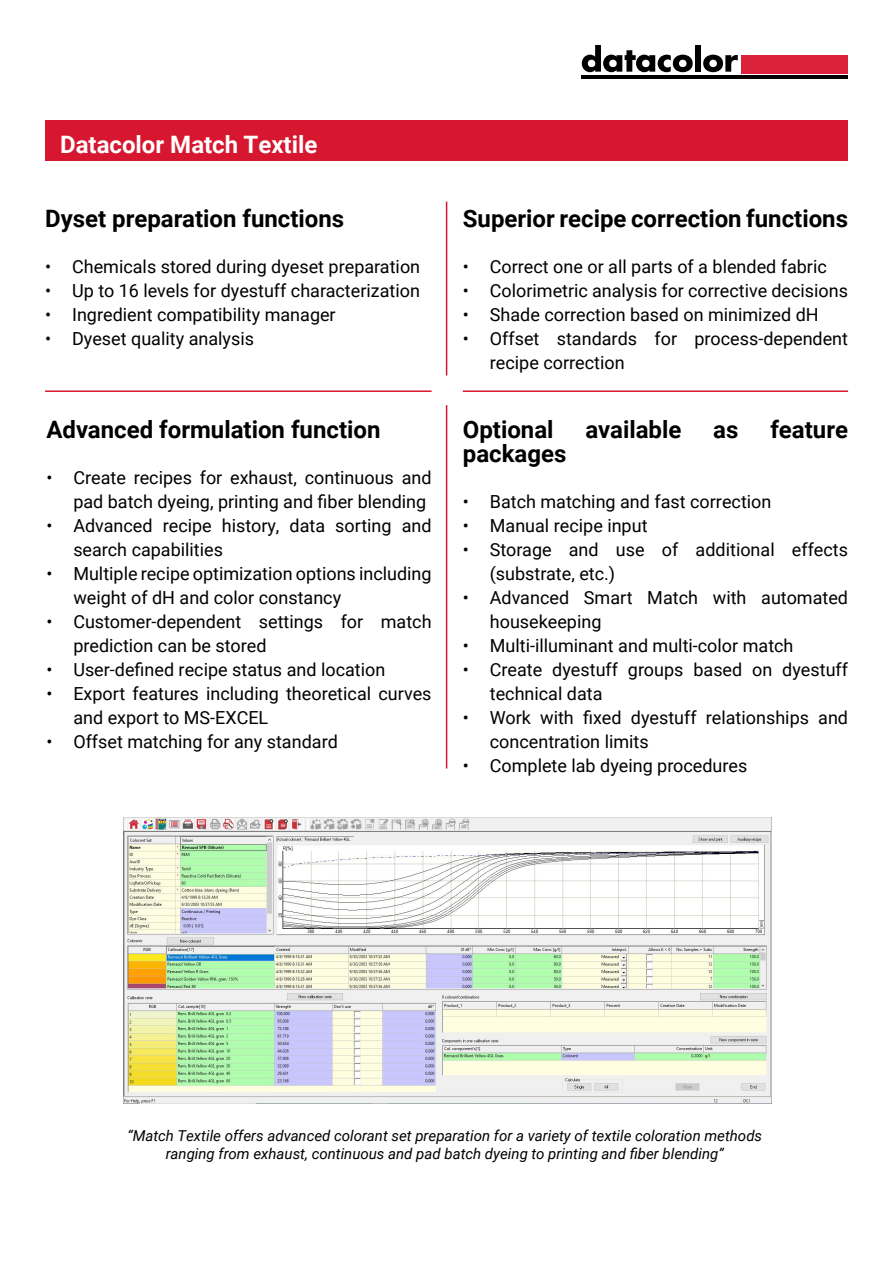
<style>
.page{position:relative;width:893px;height:1263px;background:#fff}
.page>*{position:absolute;margin:0;border:0;box-sizing:border-box;transform-origin:0 0}
.t1{font:700 24px "Roboto";color:#000}
.t2{font:700 24px "Roboto";color:#fff}
.t3{font:18px/24px "Roboto";color:#000}
.t4{font:italic 15px/18px "Roboto";color:#000;text-align:center}
</style>
<div class="page">
<svg style="left:582px;top:45px;width:111px;height:27px"></svg>
<div style="left:695px;top:45px;width:6px;height:27px;background:#000001"></div>
<svg style="left:703px;top:55px;width:35px;height:17px"></svg>
<div style="left:741px;top:55px;width:107px;height:18px;background:#dc223b"></div>
<hr style="left:581px;top:76px;width:267px;height:3px;background:#000001">
<div style="left:45px;top:120px;width:803px;height:41px;background:#d7172f"></div>
<hr style="left:446px;top:202px;width:1px;height:173px;background:#d7172f">
<hr style="left:446px;top:405px;width:1px;height:363px;background:#d7172f">
<hr style="left:45px;top:390px;width:387px;height:2px;background:#d7172f">
<hr style="left:463px;top:390px;width:385px;height:2px;background:#d7172f">
<img style="left:124px;top:817px;width:648px;height:286px">
<p class="t2" style="left:60px;top:128px;width:259px">Datacolor Match Textile</p>
<p class="t1" style="left:45px;top:201px;width:301px">Dyset preparation functions</p>
<p class="t3" style="left:45px;top:254px;width:377px">• Chemicals stored during dyeset preparation</p>
<p class="t3" style="left:45px;top:278px;width:376px">• Up to 16 levels for dyestuff characterization</p>
<p class="t3" style="left:45px;top:302px;width:292px">• Ingredient compatibility manager</p>
<p class="t3" style="left:45px;top:326px;width:210px">• Dyeset quality analysis</p>
<p class="t1" style="left:46px;top:412px;width:336px">Advanced formulation function</p>
<p class="t3" style="left:46px;top:465px;width:387px;text-align:right">• Create recipes for exhaust, continuous and pad batch dyeing, printing and fiber blending</p>
<p class="t3" style="left:73px;top:513px;width:360px;text-indent:-27px">• Advanced recipe history, data sorting and search capabilities</p>
<p class="t3" style="left:73px;top:561px;width:360px;text-indent:-27px">• Multiple recipe optimization options including weight of dH and color constancy</p>
<p class="t3" style="left:73px;top:609px;width:360px;text-indent:-27px">• Customer-dependent settings for match prediction can be stored</p>
<p class="t3" style="left:46px;top:657px;width:340px">• User-defined recipe status and location</p>
<p class="t3" style="left:73px;top:681px;width:360px;text-indent:-27px">• Export features including theoretical curves and export to MS-EXCEL</p>
<p class="t3" style="left:46px;top:729px;width:293px">• Offset matching for any standard</p>
<p class="t1" style="left:463px;top:201px;width:387px">Superior recipe correction functions</p>
<p class="t3" style="left:463px;top:254px;width:365px">• Correct one or all parts of a blended fabric</p>
<p class="t3" style="left:463px;top:278px;width:387px">• Colorimetric analysis for corrective decisions</p>
<p class="t3" style="left:463px;top:302px;width:357px">• Shade correction based on minimized dH</p>
<p class="t3" style="left:490px;top:326px;width:360px;text-indent:-27px">• Offset standards for process-dependent recipe correction</p>
<p class="t1" style="left:463px;top:412px;width:92px">Optional</p>
<p class="t1" style="left:585px;top:412px;width:97px">available</p>
<p class="t1" style="left:713px;top:412px;width:27px">as</p>
<p class="t1" style="left:770px;top:412px;width:79px">feature</p>
<p class="t1" style="left:463px;top:436px;width:105px">packages</p>
<p class="t3" style="left:463px;top:489px;width:310px">• Batch matching and fast correction</p>
<p class="t3" style="left:463px;top:513px;width:186px">• Manual recipe input</p>
<p class="t3" style="left:490px;top:537px;width:360px;text-indent:-27px">• Storage and use of additional effects (substrate, etc.)</p>
<p class="t3" style="left:490px;top:585px;width:360px;text-indent:-27px">• Advanced Smart Match with automated housekeeping</p>
<p class="t3" style="left:463px;top:633px;width:332px">• Multi-illuminant and multi-color match</p>
<p class="t3" style="left:490px;top:657px;width:360px;text-indent:-27px">• Create dyestuff groups based on dyestuff technical data</p>
<p class="t3" style="left:490px;top:705px;width:360px;text-indent:-27px">• Work with fixed dyestuff relationships and concentration limits</p>
<p class="t3" style="left:463px;top:753px;width:286px">• Complete lab dyeing procedures</p>
<p class="t4" style="left:127px;top:1126px;width:636px">“Match Textile offers advanced colorant set preparation for a variety of textile coloration methods ranging from exhaust, continuous and pad batch dyeing to printing and fiber blending”</p>
</div>
